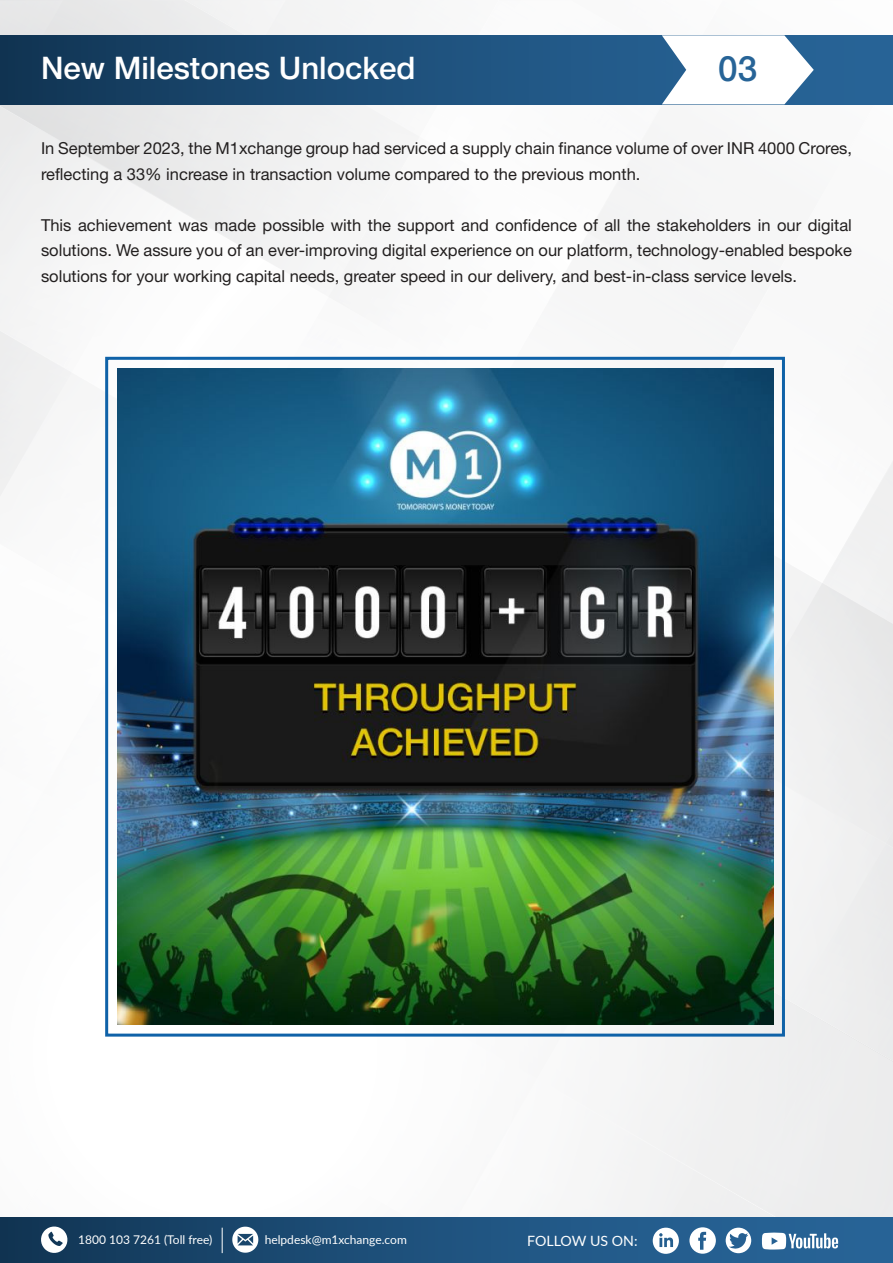
<style>
.page{position:relative;width:893px;height:1263px;background:#fff}
.page>*{position:absolute;margin:0;border:0;box-sizing:border-box;transform-origin:0 0}
.t1{font:35.1px "Helvetica Neue LT 65 Md";color:#276497}
.t2{font:31.2px "Helvetica Neue LT 65 Md";color:#fff}
.t3{font:16.5px/25.5px "Helvetica Neue LT 55 Rm";color:#221f1f}
.t4{font:14.25px "Lato";color:#fff}
.t5{font:12px "Lato";color:#fff}
</style>
<div class="page">
<div style="left:0;top:0;width:893px;height:1263px;background:linear-gradient(to bottom,#f3f4f5,#f8f8f8)"></div>
<svg style="left:0;top:35px;width:893px;height:69px;background:#1c4d76"></svg>
<svg style="left:662px;top:35px;width:152px;height:69px"></svg>
<div style="left:0;top:1217px;width:893px;height:46px;background:linear-gradient(to right,#123858,#2a699f)"></div>
<svg style="left:653px;top:1227px;width:26px;height:27px"></svg>
<svg style="left:689px;top:1227px;width:27px;height:27px"></svg>
<svg style="left:726px;top:1227px;width:25px;height:26px"></svg>
<svg style="left:762px;top:1220px;width:131px;height:43px;background:#4276a2"></svg>
<svg style="left:40px;top:1225px;width:29px;height:29px"></svg>
<svg style="left:232px;top:1227px;width:26px;height:26px"></svg>
<svg style="left:222px;top:1228px;width:1px;height:25px"></svg>
<img style="left:117px;top:369px;width:656px;height:656px">
<div style="left:105px;top:357px;width:680px;height:679px;border:3px solid #0f62a8"></div>
<h2 class="t2" style="left:41px;top:49px;width:376px">New Milestones Unlocked</h2>
<h1 class="t1" style="left:718px;top:47px;width:41px">03</h1>
<p class="t3" style="left:41px;top:135px;width:812px">In September 2023, the M1xchange group had serviced a supply chain finance volume of over INR 4000 Crores, reflecting a 33% increase in transaction volume compared to the previous month.</p>
<p class="t3" style="left:41px;top:212px;width:812px;text-align:justify">This achievement was made possible with the support and confidence of all the stakeholders in our digital solutions. We assure you of an ever-improving digital experience on our platform, technology-enabled bespoke solutions for your working capital needs, greater speed in our delivery, and best-in-class service levels.</p>
<p class="t5" style="left:78px;top:1231px;width:136px">1800 103 7261 (Toll free)</p>
<p class="t5" style="left:265px;top:1231px;width:144px">helpdesk@m1xchange.com</p>
<p class="t4" style="left:527px;top:1231px;width:112px">FOLLOW US ON:</p>
</div>
